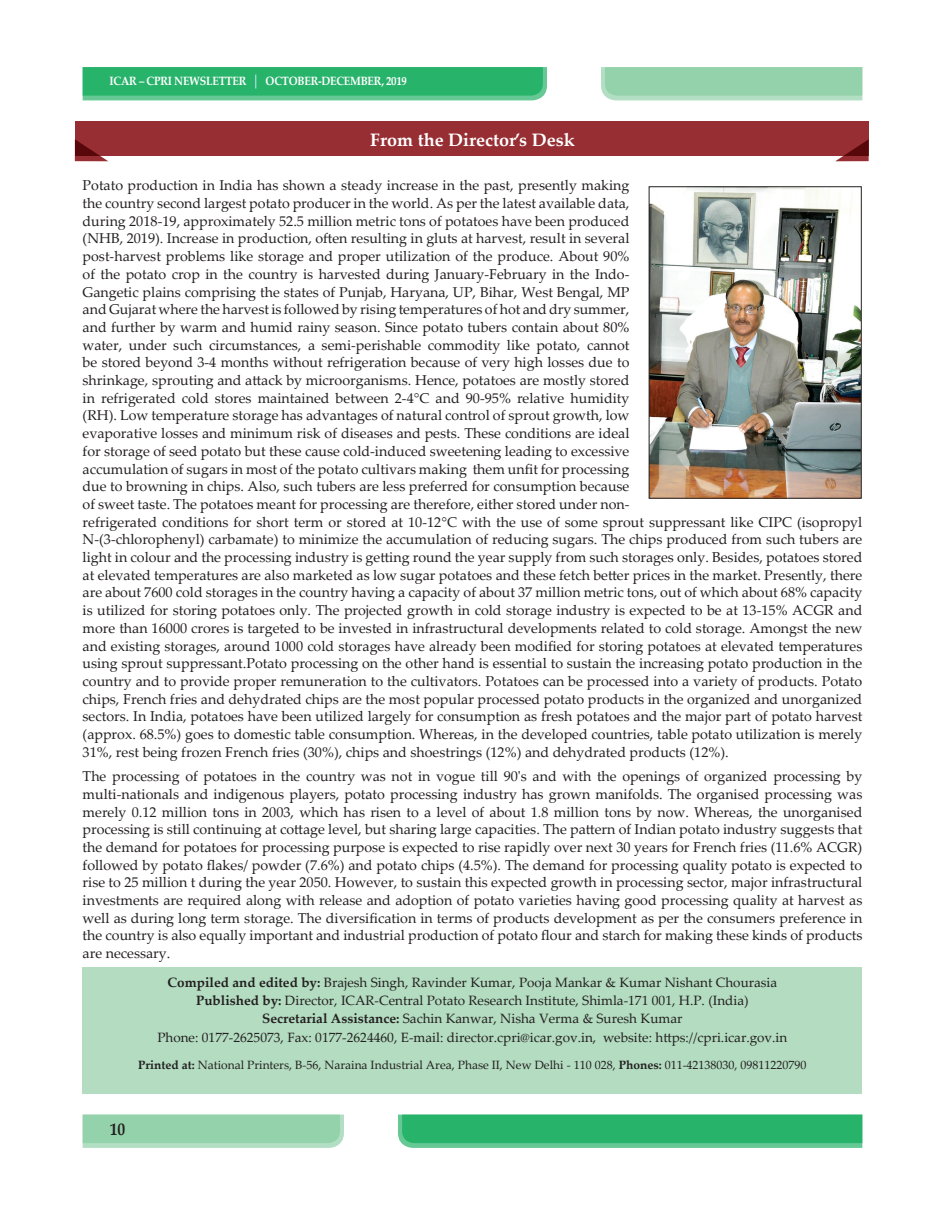
<style>
.page{position:relative;width:945px;height:1215px;background:#fff}
.page>*{position:absolute;margin:0;border:0;box-sizing:border-box;transform-origin:0 0}
.head1{font:700 18px "Palatino Linotype";color:#fff}
.t1{font:700 17.25px "Palatino Linotype";color:#231f20;scale:.9 1}
.Para_Normal{font:14.25px/17.7px "Palatino Linotype";color:#231f20}
.Para_Normal-2{font:13.5px "Palatino Linotype";color:#231f20}
.Para_Normal-3{font:12px "Palatino Linotype";color:#231f20}
.t2{font:700 12px "Palatino Linotype";letter-spacing:-.025em;color:#fff;scale:.9 1}
.s1{font-weight:700}
</style>
<div class="page">
<svg style="left:601px;top:67px;width:261px;height:33px;background:#98d4ae"></svg>
<svg style="left:398px;top:1115px;width:464px;height:33px;background:#32b672"></svg>
<svg style="left:83px;top:1115px;width:261px;height:33px;background:#99d4af"></svg>
<svg style="left:83px;top:67px;width:464px;height:33px;background:#31b671"></svg>
<div style="left:75px;top:122px;width:794px;height:34px;background:#962e33"></div>
<svg style="left:75px;top:139px;width:33px;height:22px"></svg>
<svg style="left:835px;top:139px;width:34px;height:22px"></svg>
<div style="left:83px;top:967px;width:779px;height:127px;background:#b3dcc0"></div>
<img style="left:651px;top:189px;width:208px;height:307px">
<div style="left:649px;top:187px;width:212px;height:311px;border:1px solid #231f20"></div>
<p class="t2" style="left:110px;top:72px;width:154px">ICAR – CPRI NEWSLETTER</p>
<p class="t2" style="left:266px;top:72px;width:159px">OCTOBER-DECEMBER, 2019</p>
<p class="head1" style="left:370px;top:127px;width:206px">From the Director’s Desk</p>
<p class="Para_Normal" style="left:83px;top:176px;width:781px">Potato production in India has shown a steady increase in the past, presently making<br>the country second largest potato producer in the world. As per the latest available data,<br>during 2018-19, approximately 52.5 million metric tons of potatoes have been produced<br>(NHB, 2019). Increase in production, often resulting in gluts at harvest, result in several<br>post-harvest problems like storage and proper utilization of the produce. About 90%<br>of the potato crop in the country is harvested during January-February in the Indo-<br>Gangetic plains comprising the states of Punjab, Haryana, UP, Bihar, West Bengal, MP<br>and Gujarat where the harvest is followed by rising temperatures of hot and dry summer,<br>and further by warm and humid rainy season. Since potato tubers contain about 80%<br>water, under such circumstances, a semi-perishable commodity like potato, cannot<br>be stored beyond 3-4 months without refrigeration because of very high losses due to<br>shrinkage, sprouting and attack by microorganisms. Hence, potatoes are mostly stored<br>in refrigerated cold stores maintained between 2-4°C and 90-95% relative humidity<br>(RH). Low temperature storage has advantages of natural control of sprout growth, low<br>evaporative losses and minimum risk of diseases and pests. These conditions are ideal<br>for storage of seed potato but these cause cold-induced sweetening leading to excessive<br>accumulation of sugars in most of the potato cultivars making them unfit for processing<br>due to browning in chips. Also, such tubers are less preferred for consumption because<br>of sweet taste. The potatoes meant for processing are therefore, either stored under non-<br>refrigerated conditions for short term or stored at 10-12°C with the use of some sprout suppressant like CIPC (isopropyl N-(3-chlorophenyl) carbamate) to minimize the accumulation of reducing sugars. The chips produced from such tubers are light in colour and the processing industry is getting round the year supply from such storages only. Besides, potatoes stored at elevated temperatures are also marketed as low sugar potatoes and these fetch better prices in the market. Presently, there are about 7600 cold storages in the country having a capacity of about 37 million metric tons, out of which about 68% capacity is utilized for storing potatoes only. The projected growth in cold storage industry is expected to be at 13-15% ACGR and more than 16000 crores is targeted to be invested in infrastructural developments related to cold storage. Amongst the new and existing storages, around 1000 cold storages have already been modified for storing potatoes at elevated temperatures using sprout suppressant.Potato processing on the other hand is essential to sustain the increasing potato production in the country and to provide proper remuneration to the cultivators. Potatoes can be processed into a variety of products. Potato chips, French fries and dehydrated chips are the most popular processed potato products in the organized and unorganized sectors. In India, potatoes have been utilized largely for consumption as fresh potatoes and the major part of potato harvest (approx. 68.5%) goes to domestic table consumption. Whereas, in the developed countries, table potato utilization is merely 31%, rest being frozen French fries (30%), chips and shoestrings (12%) and dehydrated products (12%).</p>
<p class="Para_Normal" style="left:83px;top:767px;width:781px;text-align:justify">The processing of potatoes in the country was not in vogue till 90's and with the openings of organized processing by multi-nationals and indigenous players, potato processing industry has grown manifolds. The organised processing was merely 0.12 million tons in 2003, which has risen to a level of about 1.8 million tons by now. Whereas, the unorganised processing is still continuing at cottage level, but sharing large capacities. The pattern of Indian potato industry suggests that the demand for potatoes for processing purpose is expected to rise rapidly over next 30 years for French fries (11.6% ACGR) followed by potato flakes/ powder (7.6%) and potato chips (4.5%). The demand for processing quality potato is expected to rise to 25 million t during the year 2050. However, to sustain this expected growth in processing sector, major infrastructural investments are required along with release and adoption of potato varieties having good processing quality at harvest as well as during long term storage. The diversification in terms of products development as per the consumers preference in the country is also equally important and industrial production of potato flour and starch for making these kinds of products are necessary.</p>
<p class="Para_Normal-2" style="left:168px;top:972px;width:611px"><span class="s1">Compiled and edited by:</span> Brajesh Singh, Ravinder Kumar, Pooja Mankar &amp; Kumar Nishant Chourasia</p>
<p class="Para_Normal-2" style="left:196px;top:991px;width:554px"><span class="s1">Published by:</span> Director, ICAR-Central Potato Research Institute, Shimla-171 001, H.P. (India)</p>
<p class="Para_Normal-2" style="left:262px;top:1009px;width:422px"><span class="s1">Secretarial Assistance:</span> Sachin Kanwar, Nisha Verma &amp; Suresh Kumar</p>
<p class="Para_Normal-2" style="left:157px;top:1028px;width:632px">Phone: 0177-2625073, Fax: 0177-2624460, E-mail: director.cpri@icar.gov.in, website: https://cpri.icar.gov.in</p>
<p class="Para_Normal-3" style="left:138px;top:1056px;width:670px"><span class="s1">Printed at:</span> National Printers, B-56, Naraina Industrial Area, Phase II, New Delhi - 110 028, <span class="s1">Phones:</span> 011-42138030, 09811220790</p>
<p class="t1" style="left:110px;top:1117px;width:18px">10</p>
</div>
